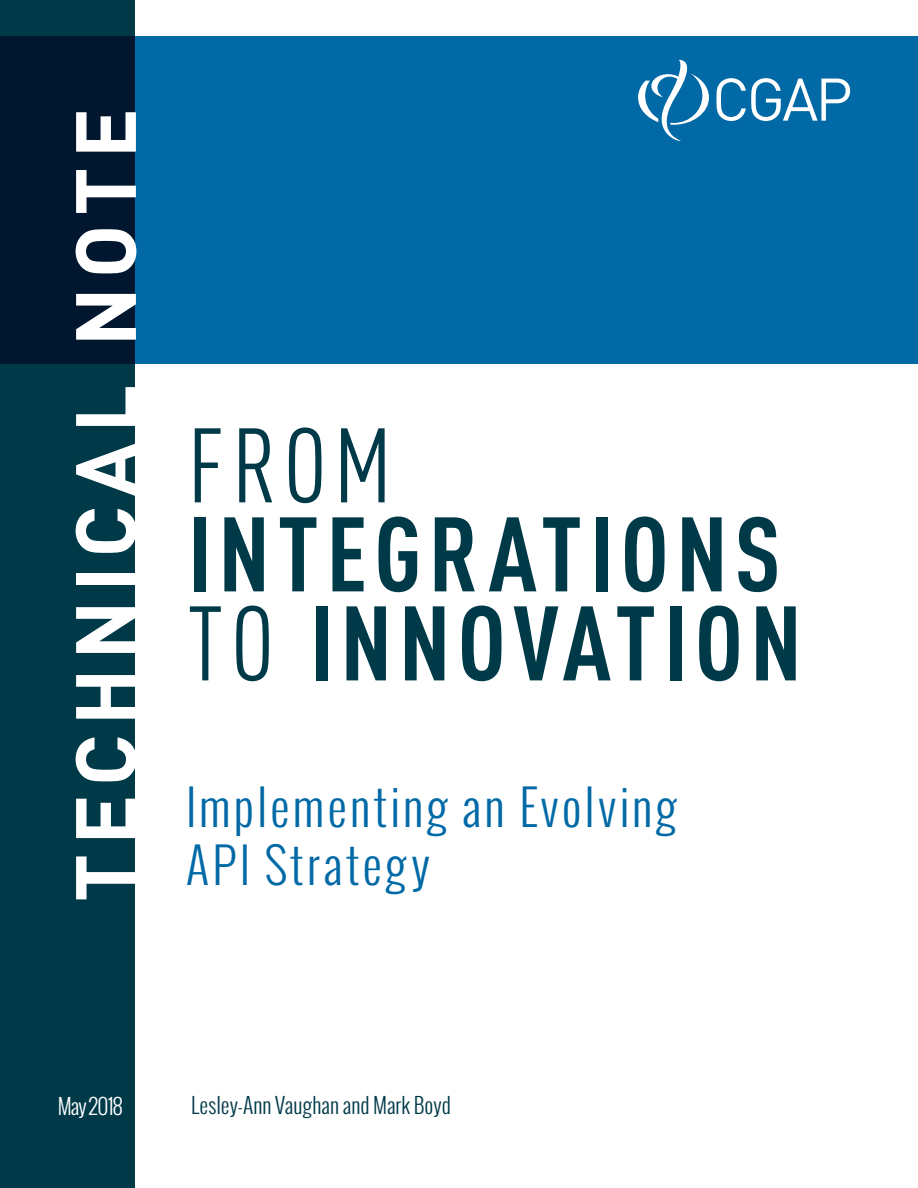
<style>
.page{position:relative;width:918px;height:1188px;background:#fff}
.page>*{position:absolute;margin:0;border:0;box-sizing:border-box;transform-origin:0 0}
.t1{font:700 condensed 103.95px/89.1px "DIN Pro";letter-spacing:.07em;color:#003a49}
.t2{font:condensed 103.95px "DIN Pro";color:#003a49}
.t3{font:700 84px "DIN Pro";letter-spacing:.105em;color:#fff}
.t4{font:300 48.3px/58.5px "Oswald";letter-spacing:.07em;color:#0069a6}
.t5{font:300 21.45px "Oswald";color:#003a49}
.t6{font:300 21.45px "Oswald";letter-spacing:-.04em;color:#fff}
.s1{font-weight:400}
</style>
<div class="page">
<div style="left:0;top:0;width:135px;height:1188px;background:#003a49"></div>
<svg style="left:0;top:36px;width:918px;height:328px;background:#005c94"></svg>
<svg style="left:716px;top:78px;width:134px;height:43px"></svg>
<svg style="left:638px;top:60px;width:71px;height:81px"></svg>
<h2 class="t3" style="left:36px;top:902px;width:796px;rotate:-90deg">TECHNICAL NOTE</h2>
<h1 class="t2" style="left:188px;top:391px;width:206px">FROM</h1>
<h1 class="t1" style="left:188px;top:501px;width:616px">INTEGRATIONS<br><span class="s1">TO</span> INNOVATION</h1>
<p class="t4" style="left:186px;top:777px;width:492px">Implementing an Evolving<br>API Strategy</p>
<p class="t6" style="left:58px;top:1091px;width:67px">May 2018</p>
<p class="t5" style="left:191px;top:1090px;width:261px">Lesley-Ann Vaughan and Mark Boyd</p>
</div>
